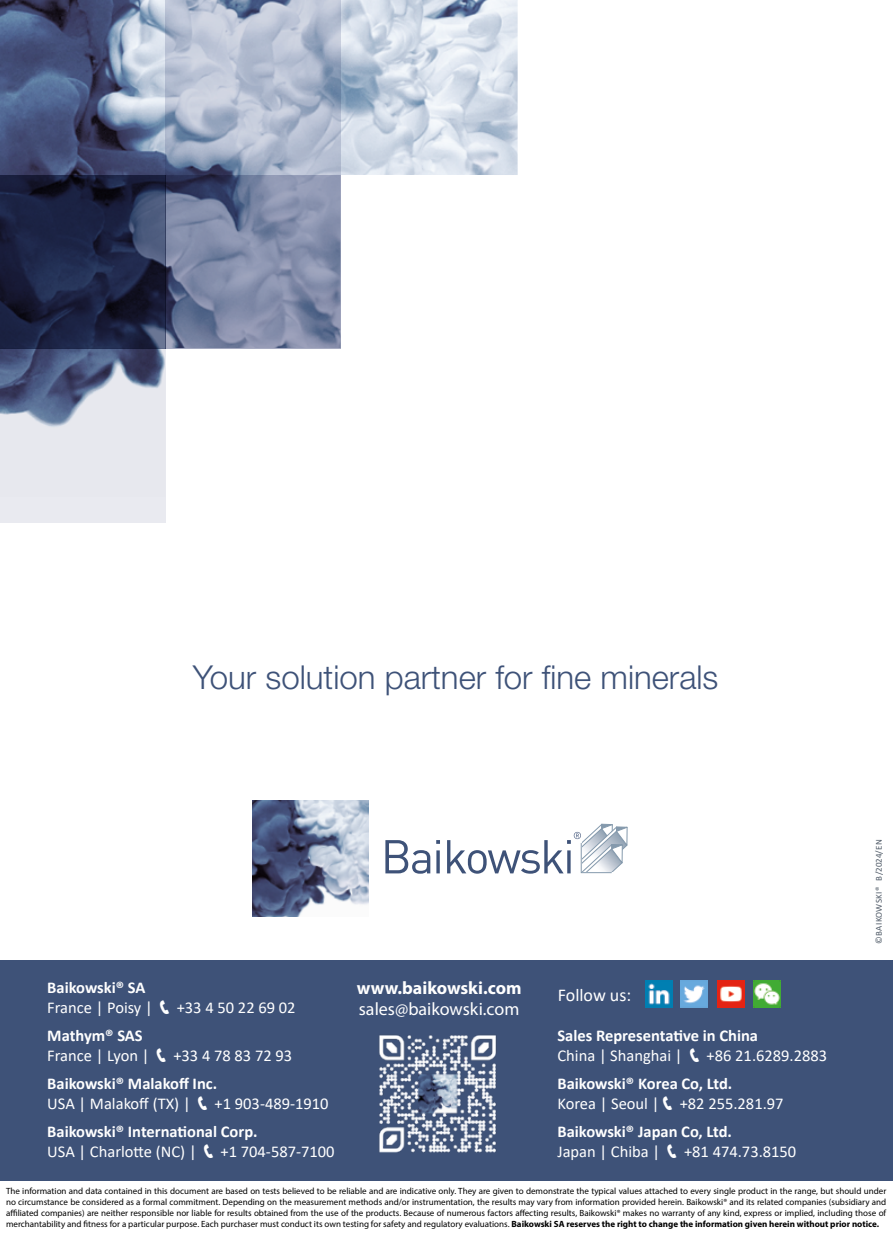
<style>
.page{position:relative;width:893px;height:1234px;background:#fff}
.page>*{position:absolute;margin:0;border:0;box-sizing:border-box;transform-origin:0 0}
.t1{font:300 33px "Helvetica Neue LT Std";color:#3e5278}
.t2{font:18px "Myriad Pro";color:#fff}
.t3{font:700 18px "Myriad Pro";color:#fff}
.t4{font:18px "Calibri";color:#fff}
.t5{font:16.5px "Calibri";color:#fff}
.t6{font:700 16.5px "Calibri";color:#fff}
.t7{font:9px/10.8px "Myriad Pro";color:#000;text-align:justify}
.t8{font:9px "Calibri";letter-spacing:.035em;color:#4f5a67}
.s1{font-weight:700}
</style>
<div class="page">
<img style="left:253px;top:800px;width:116px;height:116px">
<svg style="left:385px;top:840px;width:45px;height:33px"></svg>
<svg style="left:436px;top:850px;width:4px;height:23px"></svg>
<svg style="left:436px;top:840px;width:4px;height:3px"></svg>
<svg style="left:447px;top:823px;width:181px;height:51px"></svg>
<img style="left:0;top:0;width:518px;height:496px">
<svg style="left:0;top:348px;width:165px;height:174px;background:#b8bdcd"></svg>
<svg style="left:165px;top:175px;width:175px;height:173px;background:#76809e"></svg>
<svg style="left:165px;top:0;width:175px;height:175px;background:#acb7cb"></svg>
<svg style="left:0;top:175px;width:165px;height:173px;background:#1e2543"></svg>
<div style="left:0;top:960px;width:893px;height:219px;background:#3e5278"></div>
<img style="left:379px;top:1035px;width:118px;height:118px">
<img style="left:680px;top:980px;width:27px;height:27px">
<img style="left:645px;top:980px;width:27px;height:27px">
<img style="left:754px;top:980px;width:27px;height:27px">
<img style="left:717px;top:980px;width:27px;height:27px">
<h1 class="t1" style="left:193px;top:656px;width:527px">Your solution partner for fine minerals</h1>
<h3 class="t6" style="left:47px;top:975px;width:100px">Baikowski® SA</h3>
<h3 class="t5" style="left:47px;top:995px;width:107px">France | Poisy |</h3>
<h3 class="t5" style="left:177px;top:995px;width:120px">+33 4 50 22 69 02</h3>
<h3 class="t6" style="left:47px;top:1023px;width:97px">Mathym® SAS</h3>
<h3 class="t5" style="left:47px;top:1043px;width:104px">France | Lyon |</h3>
<h3 class="t5" style="left:173px;top:1043px;width:120px">+33 4 78 83 72 93</h3>
<h3 class="t6" style="left:47px;top:1071px;width:171px">Baikowski® Malakoff Inc.</h3>
<h3 class="t5" style="left:47px;top:1091px;width:145px">USA | Malakoff (TX) |</h3>
<h3 class="t5" style="left:215px;top:1091px;width:116px">+1 903-489-1910</h3>
<h3 class="t6" style="left:47px;top:1119px;width:212px">Baikowski® International Corp.</h3>
<h3 class="t5" style="left:47px;top:1139px;width:151px">USA | Charlotte (NC) |</h3>
<h3 class="t5" style="left:221px;top:1139px;width:116px">+1 704-587-7100</h3>
<h2 class="t3" style="left:357px;top:975px;width:166px">www.baikowski.com</h2>
<h2 class="t2" style="left:359px;top:997px;width:162px">sales@baikowski.com</h2>
<h2 class="t4" style="left:558px;top:982px;width:75px">Follow us:</h2>
<h3 class="t6" style="left:557px;top:1023px;width:202px">Sales Representative in China</h3>
<h3 class="t5" style="left:557px;top:1043px;width:127px">China | Shanghai |</h3>
<h3 class="t5" style="left:707px;top:1043px;width:122px">+86 21.6289.2883</h3>
<h3 class="t6" style="left:557px;top:1071px;width:176px">Baikowski® Korea Co, Ltd.</h3>
<h3 class="t5" style="left:557px;top:1091px;width:228px">Korea | Seoul | +82 255.281.97</h3>
<h3 class="t6" style="left:557px;top:1119px;width:176px">Baikowski® Japan Co, Ltd.</h3>
<h3 class="t5" style="left:557px;top:1139px;width:104px">Japan | Chiba |</h3>
<h3 class="t5" style="left:684px;top:1139px;width:114px">+81 474.73.8150</h3>
<p class="t8" style="left:872px;top:943px;width:105px;rotate:-90deg">©BAIKOWSKI® B/2024/EN</p>
<p class="t7" style="left:6px;top:1185px;width:882px">The information and data contained in this document are based on tests believed to be reliable and are indicative only. They are given to demonstrate the typical values attached to every single product in the range, but should under no circumstance be considered as a formal commitment. Depending on the measurement methods and/or instrumentation, the results may vary from information provided herein. Baikowski® and its related companies (subsidiary and affiliated companies) are neither responsible nor liable for results obtained from the use of the products. Because of numerous factors affecting results, Baikowski® makes no warranty of any kind, express or implied, including those of merchantability and fitness for a particular purpose. Each purchaser must conduct its own testing for safety and regulatory evaluations. <span class="s1">Baikowski SA reserves the right to change the information given herein without prior notice.</span></p>
</div>
